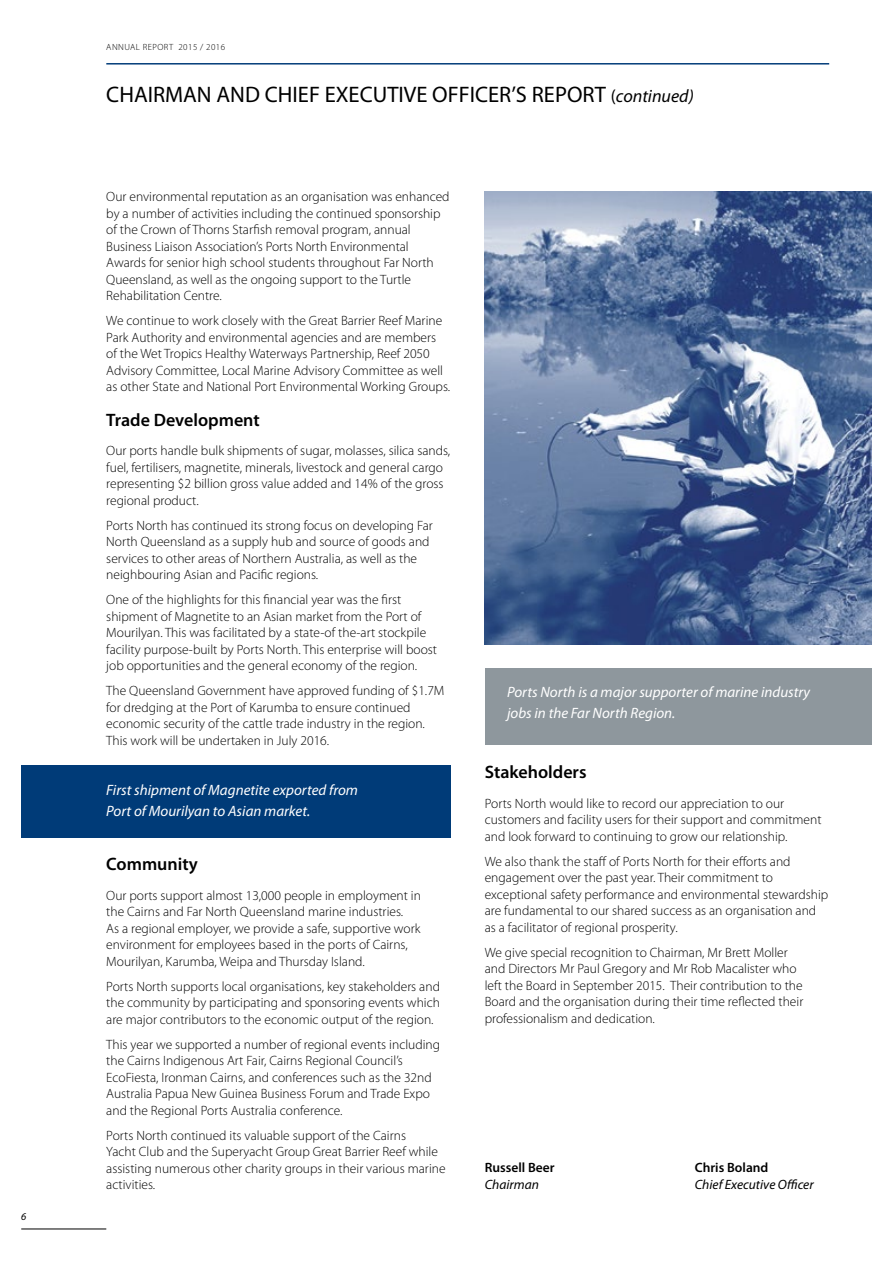
<style>
.page{position:relative;width:893px;height:1263px;background:#fff}
.page>*{position:absolute;margin:0;border:0;box-sizing:border-box;transform-origin:0 0}
.t1{font:22.5px "Myriad Pro";color:#000}
.t2{font:600 18px "Myriad Pro";color:#000}
.t3{font:italic 15px/21px "Myriad Pro";color:#fff}
.t4{font:300 13.5px/16.5px "Myriad Pro";color:#000}
.t5{font:italic 13.5px "Myriad Pro";color:#000}
.t6{font:600 13.5px "Myriad Pro";color:#000}
.t7{font:italic 10.5px "Myriad Pro";color:#000}
.t8{font:300 9px "Myriad Pro";letter-spacing:.05em;color:#000}
.s1{font-size:18px}
.s2{font-style:italic;font-size:18px}
</style>
<div class="page">
<hr style="left:106px;top:63px;width:723px;height:2px;background:#003b78">
<hr style="left:21px;top:1229px;width:85px;height:1px;background:#000">
<div style="left:21px;top:765px;width:430px;height:73px;background:#003b78"></div>
<div style="left:485px;top:668px;width:387px;height:76px;background:#8e979d"></div>
<img style="left:485px;top:191px;width:387px;height:453px">
<p class="t7" style="left:21px;top:1209px;width:7px">6</p>
<p class="t8" style="left:106px;top:41px;width:120px">ANNUAL REPORT 2015 / 2016</p>
<h1 class="t1" style="left:106px;top:80px;width:589px">CHAIRMAN AND CHIEF EXECUTIVE OFFICER’S REPORT <span class="s1">(</span><span class="s2">continued)</span></h1>
<p class="t4" style="left:106px;top:189px;width:345px">Our environmental reputation as an organisation was enhanced by a number of activities including the continued sponsorship of the Crown of Thorns Starfish removal program, annual Business Liaison Association’s Ports North Environmental Awards for senior high school students throughout Far North Queensland, as well as the ongoing support to the Turtle Rehabilitation Centre.</p>
<p class="t4" style="left:106px;top:313px;width:345px">We continue to work closely with the Great Barrier Reef Marine Park Authority and environmental agencies and are members<br>of the Wet Tropics Healthy Waterways Partnership, Reef 2050<br>Advisory Committee, Local Marine Advisory Committee as well as other State and National Port Environmental Working Groups.</p>
<h2 class="t2" style="left:106px;top:408px;width:155px">Trade Development</h2>
<p class="t4" style="left:106px;top:442px;width:346px">Our ports handle bulk shipments of sugar, molasses, silica sands, fuel, fertilisers, magnetite, minerals, livestock and general cargo representing $2 billion gross value added and 14% of the gross regional product.</p>
<p class="t4" style="left:106px;top:517px;width:328px">Ports North has continued its strong focus on developing Far North Queensland as a supply hub and source of goods and services to other areas of Northern Australia, as well as the neighbouring Asian and Pacific regions.</p>
<p class="t4" style="left:106px;top:591px;width:332px">One of the highlights for this financial year was the first shipment of Magnetite to an Asian market from the Port of Mourilyan. This was facilitated by a state-of the-art stockpile facility purpose-built by Ports North. This enterprise will boost job opportunities and the general economy of the region.</p>
<p class="t4" style="left:106px;top:682px;width:340px">The Queensland Government have approved funding of $1.7M for dredging at the Port of Karumba to ensure continued economic security of the cattle trade industry in the region.<br>This work will be undertaken in July 2016.</p>
<p class="t3" style="left:106px;top:779px;width:253px">First shipment of Magnetite exported from<br>Port of Mourilyan to Asian market.</p>
<h2 class="t2" style="left:106px;top:853px;width:93px">Community</h2>
<p class="t4" style="left:106px;top:887px;width:316px">Our ports support almost 13,000 people in employment in the Cairns and Far North Queensland marine industries.<br>As a regional employer, we provide a safe, supportive work environment for employees based in the ports of Cairns, Mourilyan, Karumba, Weipa and Thursday Island.</p>
<p class="t4" style="left:106px;top:978px;width:335px;text-align:justify">Ports North supports local organisations, key stakeholders and the community by participating and sponsoring events which are major contributors to the economic output of the region.</p>
<p class="t4" style="left:106px;top:1036px;width:335px">This year we supported a number of regional events including the Cairns Indigenous Art Fair, Cairns Regional Council’s EcoFiesta, Ironman Cairns, and conferences such as the 32nd Australia Papua New Guinea Business Forum and Trade Expo and the Regional Ports Australia conference.</p>
<p class="t4" style="left:106px;top:1127px;width:341px">Ports North continued its valuable support of the Cairns<br>Yacht Club and the Superyacht Group Great Barrier Reef while assisting numerous other charity groups in their various marine activities.</p>
<p class="t3" style="left:507px;top:681px;width:305px">Ports North is a major supporter of marine industry jobs in the Far North Region.</p>
<h2 class="t2" style="left:485px;top:761px;width:103px">Stakeholders</h2>
<p class="t4" style="left:485px;top:795px;width:338px">Ports North would like to record our appreciation to our customers and facility users for their support and commitment and look forward to continuing to grow our relationship.</p>
<p class="t4" style="left:485px;top:853px;width:345px">We also thank the staff of Ports North for their efforts and engagement over the past year. Their commitment to exceptional safety performance and environmental stewardship are fundamental to our shared success as an organisation and as a facilitator of regional prosperity.</p>
<p class="t4" style="left:485px;top:944px;width:320px">We give special recognition to Chairman, Mr Brett Moller and Directors Mr Paul Gregory and Mr Rob Macalister who left the Board in September 2015. Their contribution to the Board and the organisation during their time reflected their professionalism and dedication.</p>
<p class="t6" style="left:485px;top:1159px;width:71px">Russell Beer</p>
<p class="t6" style="left:695px;top:1159px;width:75px">Chris Boland</p>
<p class="t5" style="left:485px;top:1176px;width:56px">Chairman</p>
<p class="t5" style="left:695px;top:1176px;width:120px">Chief Executive Officer</p>
</div>
